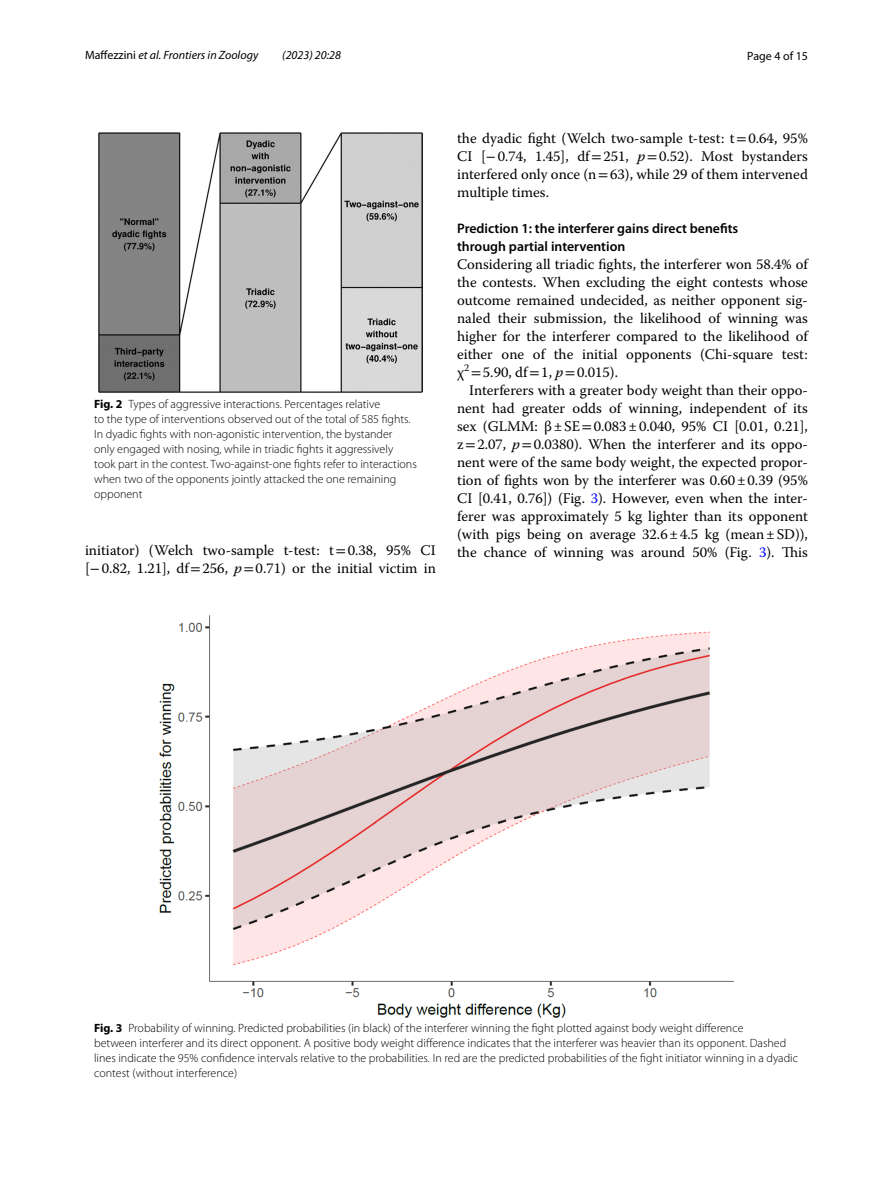
<style>
.page{position:relative;width:893px;height:1187px;background:#fff}
.page>*{position:absolute;margin:0;border:0;box-sizing:border-box;transform-origin:0 0}
.t1{font:14.7px/18px "Warnock Pro";color:#000;text-align:justify}
.t2{font:600 13.8px/18px "Myriad Pro";color:#000}
.t3{font:300 12px/15px "Myriad Pro";color:#000}
.t4{font:italic 12px "Myriad Pro";color:#000}
.t5{font:12px "Myriad Pro";color:#000}
.s1{font-style:normal}
.s2{font-weight:700}
.s3{font-family:"STIX"}
.s4{font-style:italic}
.s5{color:#00f}
</style>
<div class="page">
<img style="left:99px;top:133px;width:323px;height:259px">
<img style="left:159px;top:615px;width:574px;height:402px">
<p class="t4" style="left:85px;top:48px;width:175px"><span class="s1">Maffezzini</span> et al. Frontiers in Zoology</p>
<p class="t4" style="left:282px;top:48px;width:60px">(2023) 20:28</p>
<p class="t5" style="left:747px;top:48px;width:62px">Page 4 of 15</p>
<p class="t3" style="left:94px;top:396px;width:324px"><span class="s2">Fig. 2</span> Types of aggressive interactions. Percentages relative<br>to the type of interventions observed out of the total of 585 fights.<br>In dyadic fights with non-agonistic intervention, the bystander<br>only engaged with nosing, while in triadic fights it aggressively took part in the contest. Two-against-one fights refer to interactions when two of the opponents jointly attacked the one remaining opponent</p>
<p class="t1" style="left:85px;top:541px;width:352px">initiator) (Welch two-sample t-test: t<span class="s3">=</span>0.38, 95% CI [<span class="s3">−</span>0.82, 1.21], df<span class="s3">=</span>256, <span class="s4">p</span><span class="s3">=</span>0.71) or the initial victim in</p>
<p class="t1" style="left:457px;top:129px;width:352px">the dyadic fight (Welch two-sample t-test: t<span class="s3">=</span>0.64, 95% CI [<span class="s3">−</span>0.74, 1.45], df<span class="s3">=</span>251, <span class="s4">p</span><span class="s3">=</span>0.52). Most bystanders interfered only once (n<span class="s3">=</span>63), while 29 of them intervened multiple times.</p>
<p class="t2" style="left:457px;top:219px;width:283px">Prediction 1: the interferer gains direct benefits through partial intervention</p>
<p class="t1" style="left:457px;top:255px;width:352px">Considering all triadic fights, the interferer won 58.4% of the contests. When excluding the eight contests whose outcome remained undecided, as neither opponent sig&shy;naled their submission, the likelihood of winning was higher for the interferer compared to the likelihood of either one of the initial opponents (Chi-square test: χ<sup>2</sup> <span class="s3">=</span>5.90, df<span class="s3">=</span>1, <span class="s4">p</span><span class="s3">=</span>0.015).</p>
<p class="t1" style="left:457px;top:381px;width:352px;text-indent:12px">Interferers with a greater body weight than their oppo&shy;nent had greater odds of winning, independent of its sex (GLMM: β±SE<span class="s3">=</span>0.083±0.040, 95% CI [0.01, 0.21], z<span class="s3">=</span>2.07, <span class="s4">p</span><span class="s3">=</span>0.0380). When the interferer and its oppo&shy;nent were of the same body weight, the expected propor&shy;tion of fights won by the interferer was 0.60±0.39 (95% CI [0.41, 0.76]) (Fig. <span class="s5">3</span>). However, even when the inter&shy;ferer was approximately 5 kg lighter than its opponent (with pigs being on average 32.6±4.5 kg (mean±SD)), the chance of winning was around 50% (Fig. <span class="s5">3</span>). This</p>
<p class="t3" style="left:94px;top:1020px;width:706px"><span class="s2">Fig. 3</span> Probability of winning. Predicted probabilities (in black) of the interferer winning the fight plotted against body weight difference<br>between interferer and its direct opponent. A positive body weight difference indicates that the interferer was heavier than its opponent. Dashed lines indicate the 95% confidence intervals relative to the probabilities. In red are the predicted probabilities of the fight initiator winning in a dyadic contest (without interference)</p>
</div>
